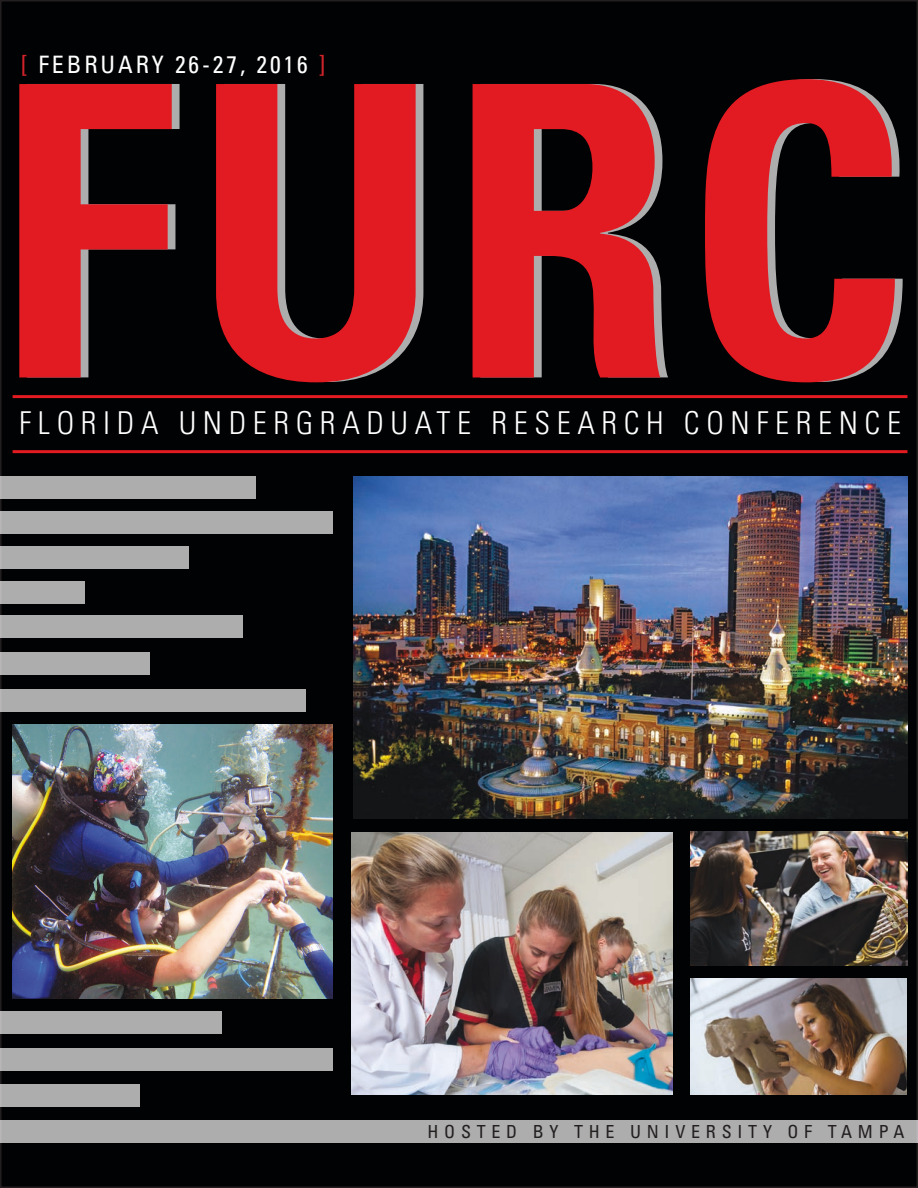
<style>
.page{position:relative;width:918px;height:1188px;background:#fff}
.page>*{position:absolute;margin:0;border:0;box-sizing:border-box;transform-origin:0 0}
.t1{font:700 condensed 406.5px "Univers";color:#e21a21}
.t2{font:300 condensed 31.5px "Univers";letter-spacing:.21em;color:#fff}
.t3{font:24px "Univers Condensed 3";letter-spacing:.12em;color:#fff}
.t4{font:18px "Univers Condensed 3";letter-spacing:.32em;color:#231f20}
.s1{color:#d1232a}
</style>
<div class="page">
<div style="left:1px;top:1px;width:916px;height:1186px;background:#010203"></div>
<hr style="left:13px;top:395px;width:894px;height:3px;background:#e21a21">
<hr style="left:13px;top:450px;width:894px;height:3px;background:#e21a21">
<img style="left:353px;top:476px;width:555px;height:342px">
<div style="left:0;top:511px;width:333px;height:22px;background:#adadad"></div>
<div style="left:0;top:547px;width:188px;height:22px;background:#adadad"></div>
<div style="left:0;top:476px;width:256px;height:22px;background:#adadad"></div>
<div style="left:0;top:582px;width:85px;height:22px;background:#adadad"></div>
<div style="left:0;top:616px;width:243px;height:22px;background:#adadad"></div>
<div style="left:0;top:652px;width:149px;height:22px;background:#adadad"></div>
<div style="left:0;top:689px;width:306px;height:22px;background:#adadad"></div>
<img style="left:13px;top:725px;width:319px;height:274px">
<img style="left:352px;top:833px;width:320px;height:262px">
<div style="left:0;top:1011px;width:221px;height:23px;background:#adadad"></div>
<div style="left:0;top:1048px;width:333px;height:22px;background:#adadad"></div>
<div style="left:0;top:1085px;width:140px;height:22px;background:#adadad"></div>
<div style="left:0;top:1120px;width:918px;height:23px;background:#adadad"></div>
<img style="left:691px;top:831px;width:216px;height:134px">
<img style="left:691px;top:979px;width:216px;height:116px">
<p class="t3" style="left:21px;top:50px;width:306px"><span class="s1">[</span> FEBRUARY 26-27, 2016 <span class="s1">]</span></p>
<p class="t1" style="left:-5px;top:-16px;width:915px">FURC</p>
<p class="t2" style="left:19px;top:404px;width:883px">FLORIDA UNDERGRADUATE RESEARCH CONFERENCE</p>
<p class="t4" style="left:428px;top:1120px;width:479px">HOSTED BY THE UNIVERSITY OF TAMPA</p>
</div>
